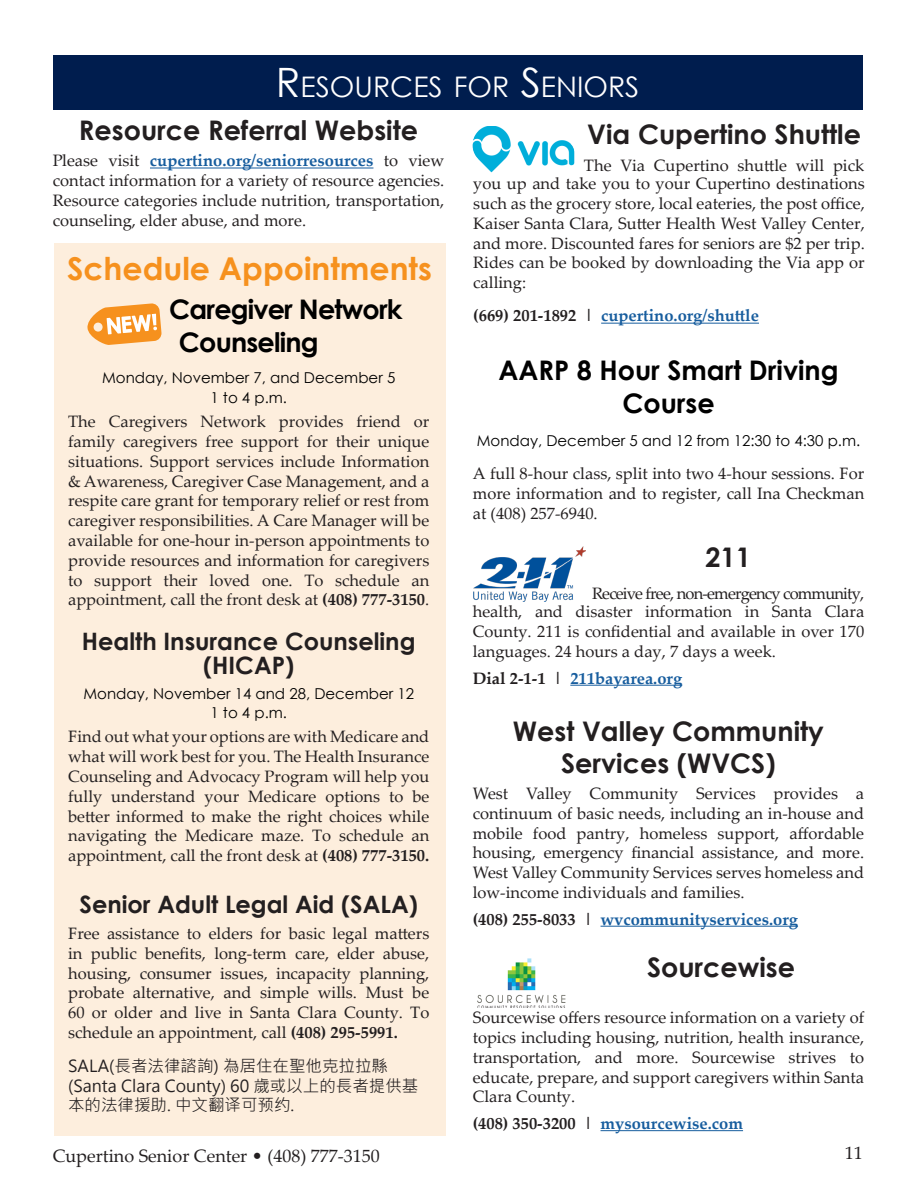
<style>
.page{position:relative;width:918px;height:1188px;background:#fff}
.page>*{position:absolute;margin:0;border:0;box-sizing:border-box;transform-origin:0 0}
.t1{font:700 31.5px "Century Gothic";color:#f6911e}
.t2{font:28.35px "Century Gothic";color:#fff}
.t3{font:700 27px/32.4px "Century Gothic";color:#231f20;text-align:center}
.Registration_Link{font:700 27px/32.4px "Century Gothic";color:#000;text-align:center}
.Registration_Link-2{font:700 27px "Century Gothic";letter-spacing:-.03em;color:#000}
.Body{font:700 24px/24px "Century Gothic";color:#231f20;text-align:center}
.t4{font:18px "Palatino Linotype";color:#231f20}
.Body-2{font:16.5px/19.8px "Palatino Linotype";color:#231f20;text-align:justify}
.Body-3{font:700 16.5px "Palatino Linotype";color:#175d9e}
.t5{font:16.5px/19.8px "Microsoft Jheng Hei UI Regular";color:#231f20}
.Registration_Link-3{font:700 16.5px "Palatino Linotype";color:#175d9e}
.Registration_Link-4{font:15px/19.8px "Century Gothic";color:#000;text-align:center}
.s1{font-size:40.5px}
.s2{font-weight:700;color:#175d9e}
.s3{color:#231f20}
.s4{font-weight:700}
</style>
<div class="page">
<div style="left:53px;top:55px;width:810px;height:55px;background:#001d4e"></div>
<div style="left:54px;top:243px;width:391px;height:893px;background:#fdeedd"></div>
<hr style="left:150px;top:168px;width:223px;height:1px;background:#175d9e">
<img style="left:477px;top:958px;width:89px;height:50px">
<img style="left:473px;top:547px;width:112px;height:55px">
<hr style="left:601px;top:1130px;width:142px;height:1px;background:#175d9e">
<hr style="left:570px;top:685px;width:112px;height:1px;background:#175d9e">
<hr style="left:601px;top:323px;width:158px;height:1px;background:#175d9e">
<img style="left:473px;top:127px;width:102px;height:46px">
<hr style="left:601px;top:926px;width:197px;height:1px;background:#175d9e">
<svg style="left:87px;top:303px;width:75px;height:42px"></svg>
<p class="t2" style="left:276px;top:67px;width:365px"><span class="s1">R</span>ESOURCES FOR <span class="s1">S</span>ENIORS</p>
<p class="t3" style="left:79px;top:113px;width:341px">Resource Referral Website</p>
<p class="Body-2" style="left:53px;top:150px;width:393px">Please visit <span class="s2">cupertino.org/seniorresources</span> to view contact information for a variety of resource agencies.<br>Resource categories include nutrition, transportation, counseling, elder abuse, and more.</p>
<p class="t3" style="left:587px;top:117px;width:275px">Via Cupertino Shuttle</p>
<p class="Body-2" style="left:584px;top:155px;width:282px">The Via Cupertino shuttle will pick</p>
<p class="Body-2" style="left:473px;top:173px;width:393px">you up and take you to your Cupertino destinations such as the grocery store, local eateries, the post office, Kaiser Santa Clara, Sutter Health West Valley Center, and more. Discounted fares for seniors are $2 per trip.<br>Rides can be booked by downloading the Via app or calling:</p>
<p class="t1" style="left:67px;top:245px;width:366px">Schedule Appointments</p>
<p class="Registration_Link-2" style="left:169px;top:289px;width:235px">Caregiver Network</p>
<p class="Body-3" style="left:473px;top:304px;width:287px"><span class="s3">(669) 201-1892 |</span> cupertino.org/shuttle</p>
<p class="Registration_Link-2" style="left:179px;top:322px;width:141px">Counseling</p>
<p class="Registration_Link-4" style="left:102px;top:368px;width:295px">Monday, November 7, and December 5<br>1 to 4 p.m.</p>
<p class="Body-2" style="left:68px;top:411px;width:363px">The Caregivers Network provides friend or family caregivers free support for their unique situations. Support services include Information &amp; Awareness, Caregiver Case Management, and a respite care grant for temporary relief or rest from caregiver responsibilities. A Care Manager will be available for one-hour in-person appointments to provide resources and information for caregivers to support their loved one. To schedule an appointment, call the front desk at <span class="s4">(408) 777-3150</span>.</p>
<p class="Body" style="left:82px;top:628px;width:335px">Health Insurance Counseling (HICAP)</p>
<p class="Registration_Link-4" style="left:83px;top:683px;width:332px">Monday, November 14 and 28, December 12<br>1 to 4 p.m.</p>
<p class="Body-2" style="left:68px;top:726px;width:363px">Find out what your options are with Medicare and what will work best for you. The Health Insurance Counseling and Advocacy Program will help you fully understand your Medicare options to be better informed to make the right choices while navigating the Medicare maze. To schedule an appointment, call the front desk at <span class="s4">(408) 777-3150.</span></p>
<p class="Body" style="left:80px;top:891px;width:340px">Senior Adult Legal Aid (SALA)</p>
<p class="Body-2" style="left:68px;top:923px;width:363px">Free assistance to elders for basic legal matters in public benefits, long-term care, elder abuse, housing, consumer issues, incapacity planning, probate alternative, and simple wills. Must be 60 or older and live in Santa Clara County. To schedule an appointment, call <span class="s4">(408) 295-5991.</span></p>
<p class="t5" style="left:68px;top:1056px;width:352px">SALA(長者法律諮詢) 為居住在聖他克拉拉縣(Santa Clara County) 60 歲或以上的長者提供基本的法律援助. 中文翻译可预约.</p>
<p class="Registration_Link" style="left:498px;top:353px;width:342px">AARP 8 Hour Smart Driving<br>Course</p>
<p class="Registration_Link-4" style="left:477px;top:431px;width:385px">Monday, December 5 and 12 from 12:30 to 4:30 p.m.</p>
<p class="Body-2" style="left:473px;top:463px;width:393px">A full 8-hour class, split into two 4-hour sessions. For more information and to register, call Ina Checkman at (408) 257-6940.</p>
<p class="t3" style="left:706px;top:540px;width:47px">211</p>
<p class="Body-2" style="left:473px;top:584px;width:393px;line-height:18px;text-align:right">Receive free, non-emergency community,<br>health, and disaster information in Santa Clara</p>
<p class="Body-2" style="left:473px;top:621px;width:393px">County. 211 is confidential and available in over 170 languages. 24 hours a day, 7 days a week.</p>
<p class="Body-3" style="left:473px;top:666px;width:211px"><span class="s3">Dial 2-1-1 |</span> 211bayarea.org</p>
<p class="t3" style="left:513px;top:713px;width:313px">West Valley Community<br>Services (WVCS)</p>
<p class="Body-2" style="left:473px;top:783px;width:393px">West Valley Community Services provides a continuum of basic needs, including an in-house and mobile food pantry, homeless support, affordable housing, emergency financial assistance, and more.<br>West Valley Community Services serves homeless and low-income individuals and families.</p>
<p class="Body-3" style="left:473px;top:907px;width:327px"><span class="s3">(408) 255-8033 |</span> wvcommunityservices.org</p>
<p class="t3" style="left:647px;top:950px;width:149px">Sourcewise</p>
<p class="Body-2" style="left:473px;top:1007px;width:393px">Sourcewise offers resource information on a variety of topics including housing, nutrition, health insurance, transportation, and more. Sourcewise strives to educate, prepare, and support caregivers within Santa Clara County.</p>
<p class="Registration_Link-3" style="left:473px;top:1112px;width:272px"><span class="s3">(408) 350-3200 |</span> mysourcewise.com</p>
<p class="t4" style="left:53px;top:1143px;width:329px">Cupertino Senior Center • (408) 777-3150</p>
<p class="t4" style="left:845px;top:1140px;width:19px">11</p>
</div>
